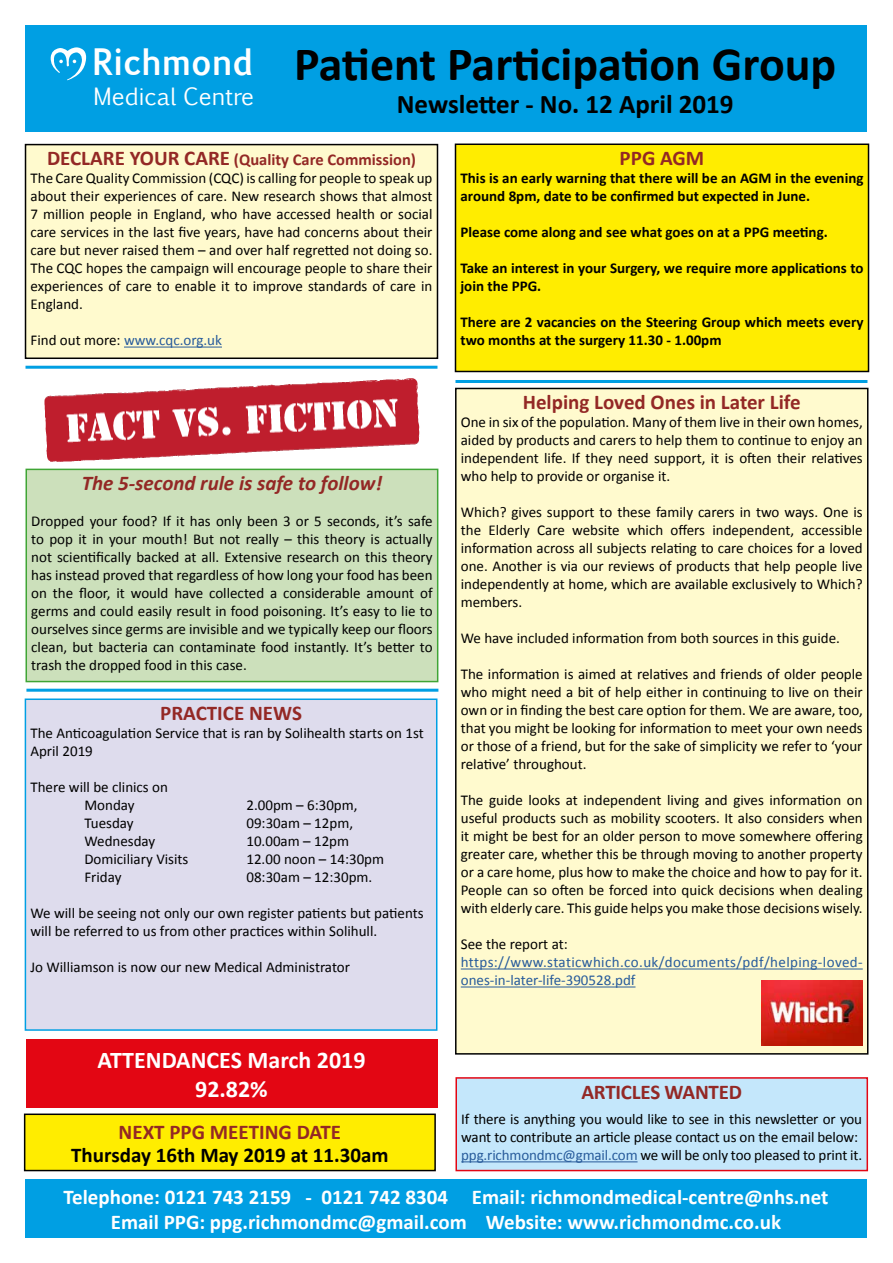
<style>
.page{position:relative;width:893px;height:1263px;background:#fff}
.page>*{position:absolute;margin:0;border:0;box-sizing:border-box;transform-origin:0 0}
.t1{font:700 48px "Calibri";color:#000}
.t2{font:700 27px "Calibri";color:#000}
.t3{font:700 24px/28.8px "Calibri";color:#fff;text-align:center}
.t4{font:22.8px "Euphemia UCAS";color:#fff}
.t5{font:700 21px/25.2px "Calibri";color:#fff;text-align:center}
.t6{font:700 21px "Calibri";color:#932825}
.t7{font:italic 700 21px "Calibri";color:#932825}
.t8{font:700 21px "Calibri";color:#000}
.t9{font:700 16.5px "Calibri";color:#932825}
.t10{font:15px/18px "Calibri";color:#000;text-align:justify}
.t11{font:700 15px/18px "Calibri";color:#000}
.t12{font:15px/18px "Calibri";letter-spacing:.015em;color:#275b9b}
.s1{font-family:"Euphemia UCAS";font-size:34.95px;color:#fff}
.s2{font-size:21px}
.s3{color:#000}
.s4{color:#275b9b}
</style>
<div class="page">
<div style="left:26px;top:26px;width:840px;height:106px;background:#009fe3"></div>
<svg style="left:51px;top:47px;width:35px;height:33px"></svg>
<div style="left:26px;top:1179px;width:840px;height:58px;background:#009fe3"></div>
<hr style="left:455px;top:380px;width:412px;height:3px;background:#009fe3">
<hr style="left:26px;top:366px;width:411px;height:3px;background:#009fe3">
<img style="left:44px;top:378px;width:376px;height:84px">
<hr style="left:26px;top:689px;width:412px;height:3px;background:#009fe3">
<div style="left:26px;top:145px;width:411px;height:213px;background:#ffface"></div>
<hr style="left:124px;top:347px;width:98px;height:1px;background:#275b9b">
<div style="left:25px;top:144px;width:413px;height:215px;border:2px solid #000"></div>
<div style="left:456px;top:388px;width:412px;height:666px;background:#ffface"></div>
<hr style="left:461px;top:968px;width:402px;height:1px;background:#275b9b">
<hr style="left:461px;top:986px;width:174px;height:1px;background:#275b9b">
<div style="left:455px;top:388px;width:413px;height:666px;border:2px solid #000"></div>
<div style="left:26px;top:469px;width:412px;height:212px;background:#cce0bb"></div>
<div style="left:26px;top:469px;width:412px;height:213px;border:2px solid #3fa535"></div>
<div style="left:25px;top:1114px;width:410px;height:56px;background:#ffed00"></div>
<div style="left:24px;top:1113px;width:412px;height:58px;border:2px solid #000"></div>
<div style="left:26px;top:1040px;width:411px;height:68px;background:#e30613"></div>
<div style="left:25px;top:699px;width:412px;height:331px;background:#dedced"></div>
<div style="left:25px;top:698px;width:412px;height:333px;border:2px solid #009fe3"></div>
<div style="left:456px;top:1078px;width:411px;height:92px;background:#c4e7fb"></div>
<hr style="left:461px;top:1161px;width:177px;height:1px;background:#275b9b">
<div style="left:455px;top:1077px;width:413px;height:94px;border:2px solid #e30613"></div>
<img style="left:761px;top:981px;width:101px;height:64px">
<div style="left:455px;top:144px;width:413px;height:227px;background:#ffed00"></div>
<div style="left:455px;top:144px;width:414px;height:228px;border:2px solid #000"></div>
<h1 class="t1" style="left:93px;top:35px;width:745px"><span class="s1">Richmond</span> Patient Participation Group</h1>
<h2 class="t2" style="left:397px;top:88px;width:338px">Newsletter - No. 12 April 2019</h2>
<h3 class="t4" style="left:94px;top:80px;width:162px">Medical Centre</h3>
<p class="t9" style="left:47px;top:150px;width:370px"><span class="s2">DECLARE YOUR CARE</span> (Quality Care Commission)</p>
<p class="t10" style="left:31px;top:169px;width:403px">The Care Quality Commission (CQC) is calling for people to speak up about their experiences of care. New research shows that almost 7 million people in England, who have accessed health or social care services in the last five years, have had concerns about their care but never raised them – and over half regretted not doing so.<br>The CQC hopes the campaign will encourage people to share their experiences of care to enable it to improve standards of care in England.</p>
<p class="t12" style="left:31px;top:331px;width:193px"><span class="s3">Find out more:</span> www.cqc.org.uk</p>
<h3 class="t7" style="left:82px;top:470px;width:302px">The 5-second rule is safe to follow!</h3>
<p class="t10" style="left:31px;top:511px;width:403px">Dropped your food? If it has only been 3 or 5 seconds, it’s safe to pop it in your mouth! But not really – this theory is actually not scientifically backed at all. Extensive research on this theory has instead proved that regardless of how long your food has been on the floor, it would have collected a considerable amount of germs and could easily result in food poisoning. It’s easy to lie to ourselves since germs are invisible and we typically keep our floors clean, but bacteria can contaminate food instantly. It’s better to trash the dropped food in this case.</p>
<h3 class="t6" style="left:160px;top:700px;width:143px">PRACTICE NEWS</h3>
<p class="t10" style="left:30px;top:723px;width:395px">The Anticoagulation Service that is ran by Solihealth starts on 1st<br>April 2019</p>
<p class="t10" style="left:84px;top:777px;width:85px;text-indent:-54px">There will be clinics on<br>Monday</p>
<p class="t10" style="left:246px;top:795px;width:113px">2.00pm – 6:30pm,</p>
<p class="t10" style="left:84px;top:813px;width:51px">Tuesday</p>
<p class="t10" style="left:246px;top:813px;width:108px">09:30am – 12pm,</p>
<p class="t10" style="left:84px;top:831px;width:72px">Wednesday</p>
<p class="t10" style="left:246px;top:831px;width:104px">10.00am – 12pm</p>
<p class="t10" style="left:84px;top:849px;width:106px">Domiciliary Visits</p>
<p class="t10" style="left:246px;top:849px;width:139px">12.00 noon – 14:30pm</p>
<p class="t10" style="left:84px;top:867px;width:39px">Friday</p>
<p class="t10" style="left:246px;top:867px;width:127px">08:30am – 12:30pm.</p>
<p class="t10" style="left:30px;top:903px;width:395px">We will be seeing not only our own register patients but patients will be referred to us from other practices within Solihull.</p>
<p class="t10" style="left:30px;top:957px;width:321px">Jo Williamson is now our new Medical Administrator</p>
<h3 class="t3" style="left:97px;top:1045px;width:270px">ATTENDANCES March 2019<br>92.82%</h3>
<h3 class="t6" style="left:119px;top:1119px;width:224px">NEXT PPG MEETING DATE</h3>
<h3 class="t8" style="left:71px;top:1141px;width:319px">Thursday 16th May 2019 at 11.30am</h3>
<h3 class="t6" style="left:620px;top:145px;width:86px">PPG AGM</h3>
<p class="t11" style="left:460px;top:168px;width:404px">This is an early warning that there will be an AGM in the evening around 8pm, date to be confirmed but expected in June.</p>
<p class="t11" style="left:460px;top:222px;width:369px">Please come along and see what goes on at a PPG meeting.</p>
<p class="t11" style="left:460px;top:258px;width:404px">Take an interest in your Surgery, we require more applications to join the PPG.</p>
<p class="t11" style="left:460px;top:312px;width:404px">There are 2 vacancies on the Steering Group which meets every two months at the surgery 11.30 - 1.00pm</p>
<h3 class="t6" style="left:523px;top:389px;width:279px">Helping Loved Ones in Later Life</h3>
<p class="t10" style="left:461px;top:412px;width:403px">One in six of the population. Many of them live in their own homes, aided by products and carers to help them to continue to enjoy an independent life. If they need support, it is often their relatives who help to provide or organise it.</p>
<p class="t10" style="left:461px;top:502px;width:403px">Which? gives support to these family carers in two ways. One is the Elderly Care website which offers independent, accessible information across all subjects relating to care choices for a loved one. Another is via our reviews of products that help people live independently at home, which are available exclusively to Which? members.</p>
<p class="t10" style="left:461px;top:628px;width:381px">We have included information from both sources in this guide.</p>
<p class="t10" style="left:461px;top:664px;width:403px">The information is aimed at relatives and friends of older people who might need a bit of help either in continuing to live on their own or in finding the best care option for them. We are aware, too, that you might be looking for information to meet your own needs or those of a friend, but for the sake of simplicity we refer to ‘your relative’ throughout.</p>
<p class="t10" style="left:461px;top:790px;width:403px">The guide looks at independent living and gives information on useful products such as mobility scooters. It also considers when it might be best for an older person to move somewhere offering greater care, whether this be through moving to another property or a care home, plus how to make the choice and how to pay for it.<br>People can so often be forced into quick decisions when dealing with elderly care. This guide helps you make those decisions wisely.</p>
<p class="t10" style="left:461px;top:934px;width:108px">See the report at:</p>
<p class="t12" style="left:461px;top:952px;width:403px">https://www.staticwhich.co.uk/documents/pdf/helping-loved&shy;ones-in-later-life-390528.pdf</p>
<h3 class="t6" style="left:581px;top:1079px;width:162px">ARTICLES WANTED</h3>
<p class="t10" style="left:461px;top:1109px;width:402px;text-align:left">If there is anything you would like to see in this newsletter or you want to contribute an article please contact us on the email below: <span class="s4">ppg.richmondmc@gmail.com</span> we will be only too pleased to print it.</p>
<h3 class="t5" style="left:64px;top:1183px;width:766px">Telephone: 0121 743 2159 - 0121 742 8304 Email: richmondmedical-centre@nhs.net<br>Email PPG: ppg.richmondmc@gmail.com Website: www.richmondmc.co.uk</h3>
</div>
